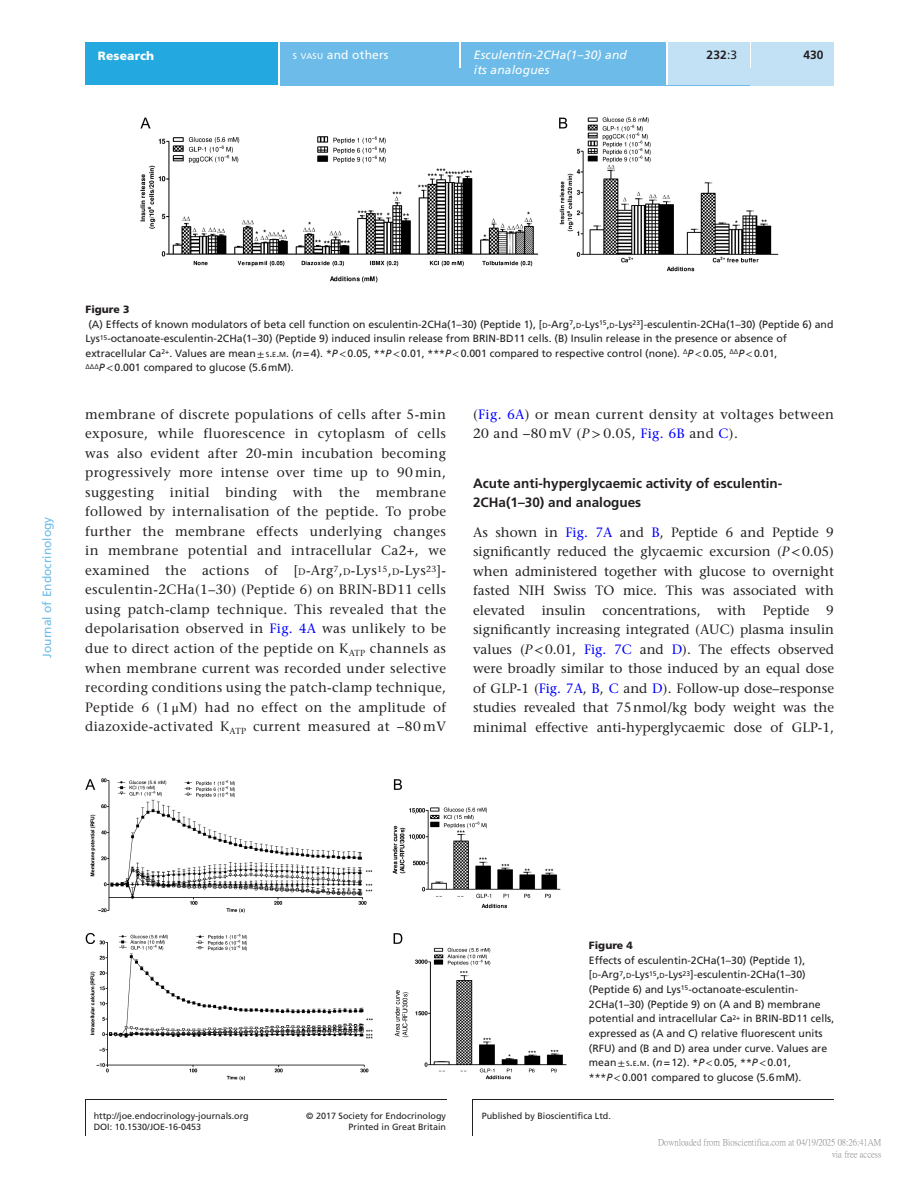
<style>
.page{position:relative;width:919px;height:1187px;background:#fff}
.page>*{position:absolute;margin:0;border:0;box-sizing:border-box;transform-origin:0 0}
.TXT{font:500 13.5px/19.5px "Stone Serif Std";letter-spacing:.025em;color:#231f20;text-align:justify}
.t1{font:700 13.5px/19.5px "Frutiger LT Std";color:#231f20}
.t2{font:italic 12px "Frutiger LT Std";letter-spacing:.015em;color:#fff}
.t3{font:12px "Frutiger LT Std";color:#6cbbe8}
.t4{font:12px "Frutiger LT Std";letter-spacing:.015em;color:#fff}
.t5{font:900 12px "Frutiger LT Std";letter-spacing:.015em;color:#fff}
.t6{font:700 12px "Frutiger LT Std";letter-spacing:.005em;color:#231f20}
.FC{font:10.5px/14.7px "Frutiger LT Std";color:#231f20}
.FC-2{font:900 10.5px "Frutiger LT Std";color:#231f20}
.t7{font:9px/11.2px "Frutiger LT Std";color:#231f20;text-align:right}
.t8{font:9px/12px "P Ming Li U";color:rgb(0 0 0/.5);text-align:right}
.s1{font-size:8.4px}
.s2{font-weight:400}
.s3{font-size:7.35px}
.s4{font-family:"STIX General"}
.s5{font-style:inherit}
.s6{font-style:italic}
.s7{font-size:9.45px}
.s8{color:#00f}
.s9{font-family:"STIX General";font-weight:400}
</style>
<div class="page">
<div style="left:85px;top:43px;width:193px;height:42px;background:#23a9e0"></div>
<div style="left:280px;top:51px;width:554px;height:34px;background:#6cbbe8"></div>
<div style="left:280px;top:43px;width:179px;height:8px;background:#6cbbe8"></div>
<hr style="left:459px;top:43px;width:2px;height:25px;background:#fff">
<div style="left:461px;top:43px;width:205px;height:42px;background:#6cbbe8"></div>
<hr style="left:666px;top:43px;width:1px;height:42px;background:#fff">
<div style="left:667px;top:43px;width:83px;height:42px;background:#c2e1f5"></div>
<div style="left:750px;top:68px;width:84px;height:17px;background:#c2e1f5"></div>
<svg style="left:750px;top:51px;width:1px;height:17px"></svg>
<div style="left:751px;top:43px;width:83px;height:25px;background:#c2e1f5"></div>
<hr style="left:85px;top:1099px;width:1px;height:36px;background:#231f20">
<hr style="left:472px;top:1099px;width:1px;height:36px;background:#231f20">
<hr style="left:85px;top:1099px;width:362px;height:1px;background:#231f20">
<hr style="left:472px;top:1099px;width:362px;height:1px;background:#231f20">
<img style="left:141px;top:117px;width:637px;height:165px">
<img style="left:86px;top:778px;width:480px;height:302px">
<p class="t4" style="left:293px;top:48px;width:97px"><span class="s1">S VASU</span> and others</p>
<p class="t5" style="left:98px;top:48px;width:58px">Research</p>
<p class="t2" style="left:474px;top:48px;width:155px">Esculentin-2CHa(1–30) and</p>
<p class="t6" style="left:803px;top:48px;width:22px">430</p>
<p class="t2" style="left:474px;top:63px;width:77px">its analogues</p>
<p class="t6" style="left:706px;top:48px;width:32px">232<span class="s2">:3</span></p>
<p class="t3" style="left:40px;top:657px;width:142px;rotate:-90deg">Journal of Endocrinology</p>
<p class="FC-2" style="left:86px;top:303px;width:45px">Figure 3</p>
<p class="FC" style="left:86px;top:316px;width:749px">(A) Effects of known modulators of beta cell function on esculentin-2CHa(1–30) (Peptide 1), [<span class="s3">D</span>-Arg<sup>7</sup>,<span class="s3">D</span>-Lys<sup>15</sup>,<span class="s3">D</span>-Lys<sup>23</sup>]-esculentin-2CHa(1–30) (Peptide 6) and Lys<sup>15</sup>-octanoate-esculentin-2CHa(1–30) (Peptide 9) induced insulin release from BRIN-BD11 cells. (B) Insulin release in the presence or absence of extracellular Ca<sup>2+</sup>. Values are mean<span class="s4">±</span> <span class="s3">S</span><span class="s5">.</span><span class="s3">E</span><span class="s5">.</span><span class="s3">M</span><span class="s5">.</span> (<span class="s6">n</span>=4). *<span class="s6">P</span><span class="s4">&lt;</span>0.05, **<span class="s6">P</span><span class="s4">&lt;</span>0.01, ***<span class="s6">P</span><span class="s4">&lt;</span>0.001 compared to respective control (none). <sup>Δ</sup><span class="s6">P</span><span class="s4">&lt;</span>0.05, <sup>ΔΔ</sup><span class="s6">P</span><span class="s4">&lt;</span>0.01, <sup>ΔΔΔ</sup><span class="s6">P</span><span class="s4">&lt;</span>0.001 compared to glucose (5.6mM).</p>
<h3 class="TXT" style="left:85px;top:404px;width:362px">membrane of discrete populations of cells after 5-min exposure, while fluorescence in cytoplasm of cells was also evident after 20-min incubation becoming progressively more intense over time up to 90 min, suggesting initial binding with the membrane followed by internalisation of the peptide. To probe further the membrane effects underlying changes in membrane potential and intracellular Ca2+, we examined the actions of [<span class="s7">d</span>-Arg<sup>7</sup>,<span class="s7">d</span>-Lys<sup>15</sup>,<span class="s7">d</span>-Lys<sup>23</sup>]- esculentin-2CHa(1–30) (Peptide 6) on BRIN-BD11 cells using patch-clamp technique. This revealed that the depolarisation observed in <span class="s8">Fig. 4A</span> was unlikely to be due to direct action of the peptide on K<sub>ATP</sub> channels as when membrane current was recorded under selective recording conditions using the patch-clamp technique, Peptide 6 (1 <span class="s9">μ</span>M) had no effect on the amplitude of diazoxide-activated K<sub>ATP</sub> current measured at −80 mV</h3>
<h3 class="TXT" style="left:473px;top:404px;width:362px">(<span class="s8">Fig. 6A</span>) or mean current density at voltages between<br>20 and −80 mV (<span class="s6">P</span> <span class="s9">&gt;</span> 0.05, <span class="s8">Fig. 6B</span> and <span class="s8">C</span>).</h3>
<h2 class="t1" style="left:473px;top:473px;width:311px">Acute anti-hyperglycaemic activity of esculentin-<br>2CHa(1–30) and analogues</h2>
<p class="TXT" style="left:473px;top:522px;width:362px">As shown in <span class="s8">Fig. 7A</span> and <span class="s8">B</span>, Peptide 6 and Peptide 9 significantly reduced the glycaemic excursion (<span class="s6">P</span><span class="s9">&lt;</span>0.05) when administered together with glucose to overnight fasted NIH Swiss TO mice. This was associated with elevated insulin concentrations, with Peptide 9 significantly increasing integrated (AUC) plasma insulin values (<span class="s6">P</span><span class="s9">&lt;</span>0.01, <span class="s8">Fig. 7C</span> and <span class="s8">D</span>). The effects observed were broadly similar to those induced by an equal dose of GLP-1 (<span class="s8">Fig. 7A</span>, <span class="s8">B</span>, <span class="s8">C</span> and <span class="s8">D</span>). Follow-up dose–response studies revealed that 75nmol/kg body weight was the minimal effective anti-hyperglycaemic dose of GLP-1,</p>
<p class="FC-2" style="left:589px;top:939px;width:45px">Figure 4</p>
<p class="FC" style="left:589px;top:952px;width:247px">Effects of esculentin-2CHa(1–30) (Peptide 1), [<span class="s3">D</span>-Arg<sup>7</sup>,<span class="s3">D</span>-Lys<sup>15</sup>,<span class="s3">D</span>-Lys<sup>23</sup>]-esculentin-2CHa(1–30) (Peptide 6) and Lys<sup>15</sup>-octanoate-esculentin-2CHa(1–30) (Peptide 9) on (A and B) membrane potential and intracellular Ca<sup>2+</sup> in BRIN-BD11 cells, expressed as (A and C) relative fluorescent units (RFU) and (B and D) area under curve. Values are mean<span class="s4">±</span> <span class="s3">S</span><span class="s5">.</span><span class="s3">E</span><span class="s5">.</span><span class="s3">M</span><span class="s5">.</span> (<span class="s6">n</span>=12). *<span class="s6">P</span><span class="s4">&lt;</span>0.05, **<span class="s6">P</span><span class="s4">&lt;</span>0.01, ***<span class="s6">P</span><span class="s4">&lt;</span>0.001 compared to glucose (5.6mM).</p>
<p class="t7" style="left:94px;top:1110px;width:157px">http://joe.endocrinology-journals.org</p>
<p class="t7" style="left:306px;top:1110px;width:141px">© 2017 Society for Endocrinology<br>Printed in Great Britain</p>
<p class="t7" style="left:482px;top:1110px;width:131px">Published by Bioscientifica Ltd.</p>
<p class="t7" style="left:94px;top:1121px;width:109px">DOI: 10.1530/JOE-16-0453</p>
<p class="t8" style="left:658px;top:1136px;width:225px">Downloaded from Bioscientifica.com at 04/19/2025 08:26:41AM via free access</p>
</div>
